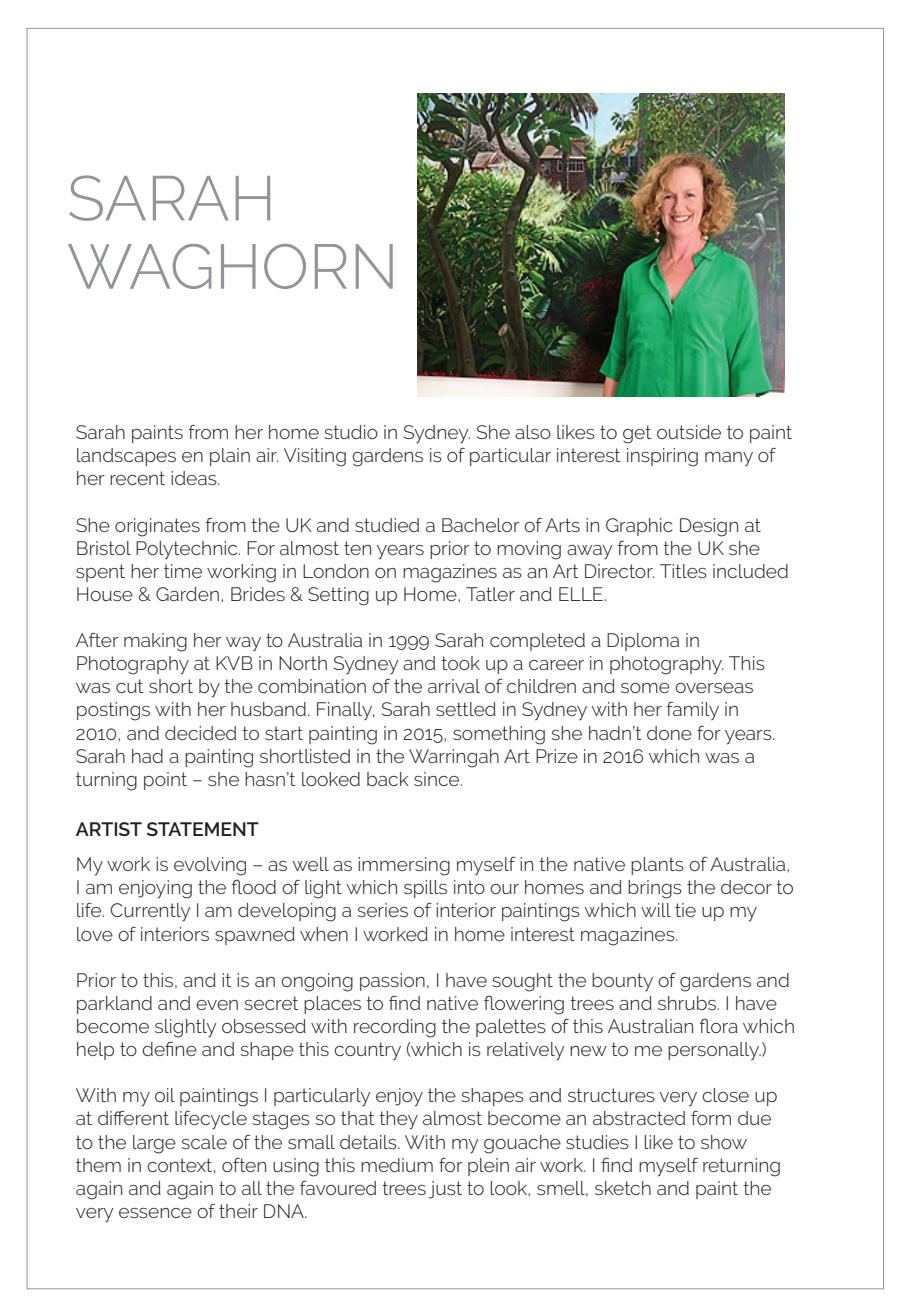
<style>
.page{position:relative;width:908px;height:1312px;background:#fff}
.page>*{position:absolute;margin:0;border:0;box-sizing:border-box;transform-origin:0 0}
.t1{font:300 63px/68.2px "Raleway";color:#939598}
.t2{font:300 19.25px/23.1px "Raleway";color:#231f20}
.t3{font:600 19.25px "Raleway";color:#231f20}
</style>
<div class="page">
<img style="left:417px;top:93px;width:367px;height:304px">
<h1 class="t1" style="left:67px;top:164px;width:333px">SARAH<br>WAGHORN</h1>
<p class="t2" style="left:76px;top:420px;width:717px">Sarah paints from her home studio in Sydney. She also likes to get outside to paint landscapes en plain air. Visiting gardens is of particular interest inspiring many of her recent ideas.</p>
<p class="t2" style="left:76px;top:513px;width:714px">She originates from the UK and studied a Bachelor of Arts in Graphic Design at Bristol Polytechnic. For almost ten years prior to moving away from the UK she spent her time working in London on magazines as an Art Director. Titles included House &amp; Garden, Brides &amp; Setting up Home, Tatler and ELLE.</p>
<p class="t2" style="left:76px;top:628px;width:700px">After making her way to Australia in 1999 Sarah completed a Diploma in Photography at KVB in North Sydney and took up a career in photography. This was cut short by the combination of the arrival of children and some overseas postings with her husband. Finally, Sarah settled in Sydney with her family in 2010, and decided to start painting in 2015, something she hadn’t done for years.<br>Sarah had a painting shortlisted in the Warringah Art Prize in 2016 which was a turning point – she hasn’t looked back since.</p>
<p class="t3" style="left:76px;top:818px;width:184px">ARTIST STATEMENT</p>
<p class="t2" style="left:76px;top:852px;width:719px">My work is evolving – as well as immersing myself in the native plants of Australia, I am enjoying the flood of light which spills into our homes and brings the decor to life. Currently I am developing a series of interior paintings which will tie up my love of interiors spawned when I worked in home interest magazines.</p>
<p class="t2" style="left:76px;top:968px;width:720px">Prior to this, and it is an ongoing passion, I have sought the bounty of gardens and parkland and even secret places to find native flowering trees and shrubs. I have become slightly obsessed with recording the palettes of this Australian flora which help to define and shape this country (which is relatively new to me personally.)</p>
<p class="t2" style="left:76px;top:1083px;width:706px">With my oil paintings I particularly enjoy the shapes and structures very close up at different lifecycle stages so that they almost become an abstracted form due to the large scale of the small details. With my gouache studies I like to show them in context, often using this medium for plein air work. I find myself returning again and again to all the favoured trees just to look, smell, sketch and paint the very essence of their DNA.</p>
</div>
